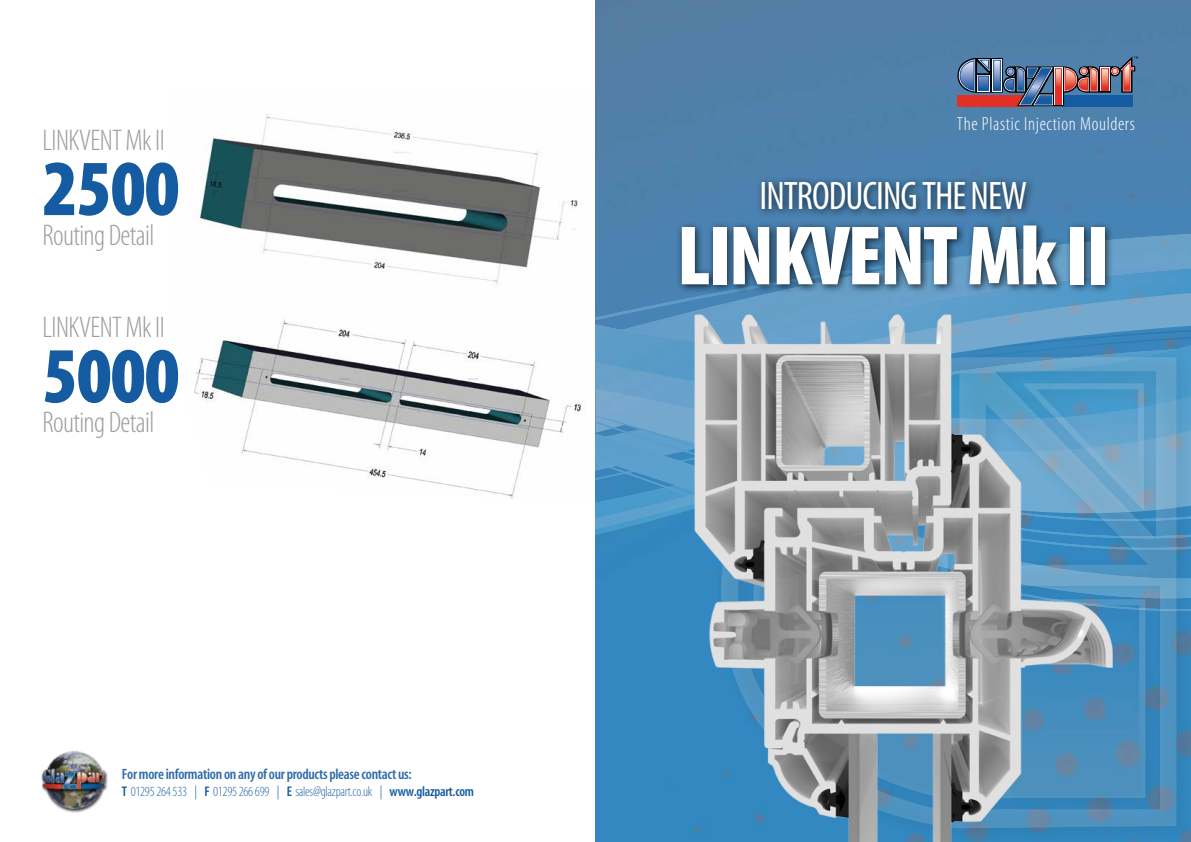
<style>
.page{position:relative;width:1191px;height:842px;background:#fff}
.page>*{position:absolute;margin:0;border:0;box-sizing:border-box;transform-origin:0 0}
.t1{font:85px "Myriad MM 830 300";letter-spacing:-.025em;color:#fff}
.t2{font:80px "Myriad MM 830 300";letter-spacing:-.02em;color:#145ba1}
.t3{font:40px "Myriad MM 400 300";letter-spacing:-.025em;color:#fff}
.t4{font:30px "Myriad MM 215 300";letter-spacing:-.02em;color:#9d9d9c}
.t5{font:19px "Myriad MM 215 300";letter-spacing:.035em;color:#fff}
.t6{font:15px "Myriad MM 565 300";letter-spacing:-.02em;color:#2c6baa}
.t7{font:14px "Myriad MM 215 300";letter-spacing:-.02em;color:#2c6baa}
.s1{font-family:"Myriad MM 565 300";color:#145ba1}
.s2{color:#145ba1}
</style>
<div class="page">
<img style="left:194px;top:319px;width:387px;height:180px">
<img style="left:199px;top:114px;width:383px;height:171px">
<img style="left:595px;top:0;width:596px;height:233px">
<svg style="left:957px;top:56px;width:181px;height:50px;background:#6a6883"></svg>
<svg style="left:595px;top:233px;width:596px;height:60px;background:#538ebc"></svg>
<img style="left:595px;top:293px;width:596px;height:549px">
<div style="left:676px;top:176px;width:438px;height:118px;background:#000;opacity:.75"></div>
<img style="left:41px;top:751px;width:67px;height:62px">
<h3 class="t4" style="left:43px;top:126px;width:124px">LINKVENT Mk II</h3>
<h2 class="t2" style="left:43px;top:150px;width:139px">2500</h2>
<h3 class="t4" style="left:43px;top:221px;width:113px">Routing Detail</h3>
<h3 class="t4" style="left:43px;top:313px;width:124px">LINKVENT Mk II</h3>
<h2 class="t2" style="left:43px;top:337px;width:139px">5000</h2>
<h3 class="t4" style="left:43px;top:408px;width:113px">Routing Detail</h3>
<p class="t6" style="left:122px;top:767px;width:291px">For more information on any of our products please contact us:</p>
<p class="t7" style="left:122px;top:784px;width:354px"><span class="s1">T</span> 01295 264 533 <span class="s2">|</span> <span class="s1">F</span> 01295 266 699 <span class="s2">|</span> <span class="s1">E</span> sales@glazpart.co.uk <span class="s2">|</span> <span class="s1">www.glazpart.com</span></p>
<h3 class="t5" style="left:956px;top:115px;width:180px">The Plastic Injection Moulders</h3>
<h3 class="t3" style="left:759px;top:177px;width:269px">INTRODUCING THE NEW</h3>
<h1 class="t1" style="left:677px;top:215px;width:433px">LINKVENT Mk II</h1>
</div>
